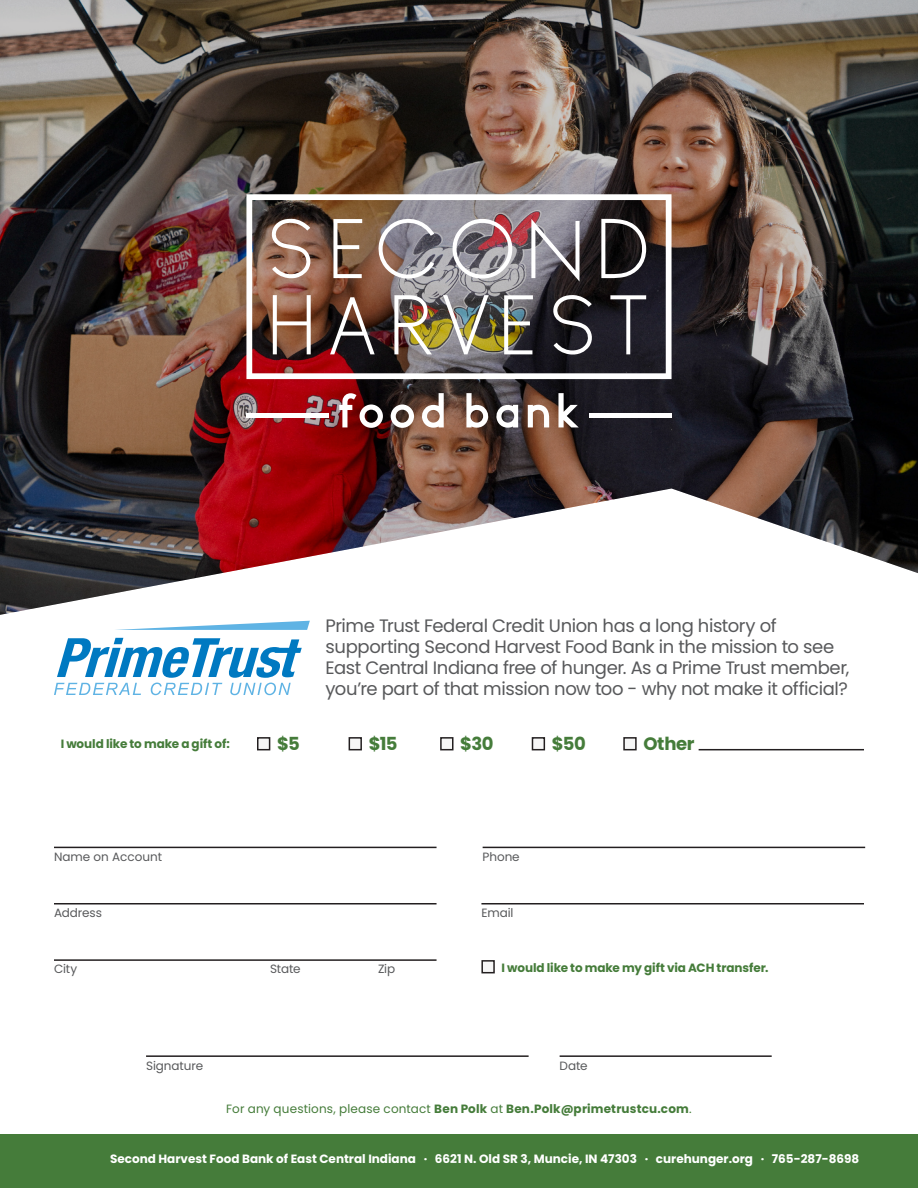
<style>
.page{position:relative;width:918px;height:1188px;background:#fff}
.page>*{position:absolute;margin:0;border:0;box-sizing:border-box;transform-origin:0 0}
.t1{font:18px/21px "Poppins";letter-spacing:-.025em;color:#58595b}
.t2{font:700 18px "Poppins";letter-spacing:-.02em;color:#457c3a}
.t3{font:700 12px "Poppins";color:#fff}
.t4{font:12px "Poppins";letter-spacing:.015em;color:#457c3a}
.t5{font:700 12px "Poppins";letter-spacing:-.005em;color:#457c3a}
.t6{font:12px "Poppins";letter-spacing:-.005em;color:#58595b}
.s1{font-weight:700}
</style>
<div class="page">
<img style="left:0;top:0;width:918px;height:615px">
<hr style="left:699px;top:749px;width:165px;height:1px;background:#231f20">
<div style="left:0;top:1134px;width:918px;height:54px;background:#457c3a"></div>
<div style="left:258px;top:738px;width:12px;height:12px;background:#f6f6f6"></div>
<div style="left:257px;top:737px;width:13px;height:13px;border:2px solid #231f20"></div>
<div style="left:349px;top:738px;width:12px;height:12px;background:#f6f6f6"></div>
<div style="left:349px;top:737px;width:13px;height:13px;border:2px solid #231f20"></div>
<div style="left:441px;top:738px;width:12px;height:12px;background:#f6f6f6"></div>
<div style="left:440px;top:737px;width:14px;height:13px;border:2px solid #231f20"></div>
<div style="left:532px;top:738px;width:12px;height:12px;background:#f6f6f6"></div>
<div style="left:532px;top:737px;width:13px;height:13px;border:2px solid #231f20"></div>
<div style="left:624px;top:738px;width:12px;height:12px;background:#f6f6f6"></div>
<div style="left:623px;top:737px;width:14px;height:13px;border:2px solid #231f20"></div>
<svg style="left:339px;top:393px;width:44px;height:35px"></svg>
<svg style="left:391px;top:405px;width:23px;height:23px"></svg>
<svg style="left:528px;top:405px;width:21px;height:22px"></svg>
<svg style="left:558px;top:393px;width:21px;height:34px"></svg>
<svg style="left:421px;top:393px;width:23px;height:35px"></svg>
<svg style="left:466px;top:393px;width:23px;height:35px"></svg>
<svg style="left:495px;top:404px;width:23px;height:24px"></svg>
<img style="left:246px;top:194px;width:426px;height:185px">
<hr style="left:246px;top:413px;width:83px;height:4px;background:#fff">
<hr style="left:589px;top:413px;width:83px;height:4px;background:#fff">
<svg style="left:116px;top:621px;width:194px;height:9px"></svg>
<svg style="left:54px;top:638px;width:248px;height:57px"></svg>
<hr style="left:560px;top:1055px;width:212px;height:2px;background:#231f20">
<hr style="left:146px;top:1055px;width:383px;height:2px;background:#231f20">
<div style="left:482px;top:961px;width:12px;height:12px;background:#f6f6f6"></div>
<div style="left:481px;top:960px;width:14px;height:13px;border:2px solid #231f20"></div>
<hr style="left:54px;top:903px;width:383px;height:2px;background:#231f20">
<hr style="left:483px;top:847px;width:382px;height:1px;background:#231f20">
<hr style="left:481px;top:903px;width:383px;height:2px;background:#231f20">
<hr style="left:54px;top:847px;width:383px;height:1px;background:#231f20">
<hr style="left:54px;top:959px;width:383px;height:2px;background:#231f20">
<p class="t1" style="left:326px;top:615px;width:525px">Prime Trust Federal Credit Union has a long history of supporting Second Harvest Food Bank in the mission to see East Central Indiana free of hunger. As a Prime Trust member, you’re part of that mission now too - why not make it official?</p>
<p class="t5" style="left:61px;top:737px;width:171px">I would like to make a gift of:</p>
<p class="t2" style="left:277px;top:734px;width:24px">$5</p>
<p class="t2" style="left:369px;top:733px;width:30px">$15</p>
<p class="t2" style="left:460px;top:733px;width:35px">$30</p>
<p class="t2" style="left:552px;top:733px;width:36px">$50</p>
<p class="t2" style="left:643px;top:733px;width:53px">Other</p>
<p class="t6" style="left:54px;top:850px;width:110px">Name on Account</p>
<p class="t6" style="left:483px;top:850px;width:39px">Phone</p>
<p class="t6" style="left:54px;top:906px;width:49px">Address</p>
<p class="t6" style="left:481px;top:906px;width:34px">Email</p>
<p class="t6" style="left:54px;top:962px;width:25px">City</p>
<p class="t6" style="left:270px;top:962px;width:32px">State</p>
<p class="t6" style="left:378px;top:962px;width:19px">Zip</p>
<p class="t5" style="left:502px;top:960px;width:269px">I would like to make my gift via ACH transfer.</p>
<p class="t6" style="left:146px;top:1058px;width:59px">Signature</p>
<p class="t6" style="left:560px;top:1058px;width:30px">Date</p>
<p class="t4" style="left:226px;top:1102px;width:467px">For any questions, please contact <span class="s1">Ben Polk</span> at <span class="s1">Ben.Polk@primetrustcu.com</span>.</p>
<p class="t3" style="left:110px;top:1152px;width:751px">Second Harvest Food Bank of East Central Indiana · 6621 N. Old SR 3, Muncie, IN 47303 · curehunger.org · 765-287-8698</p>
</div>
